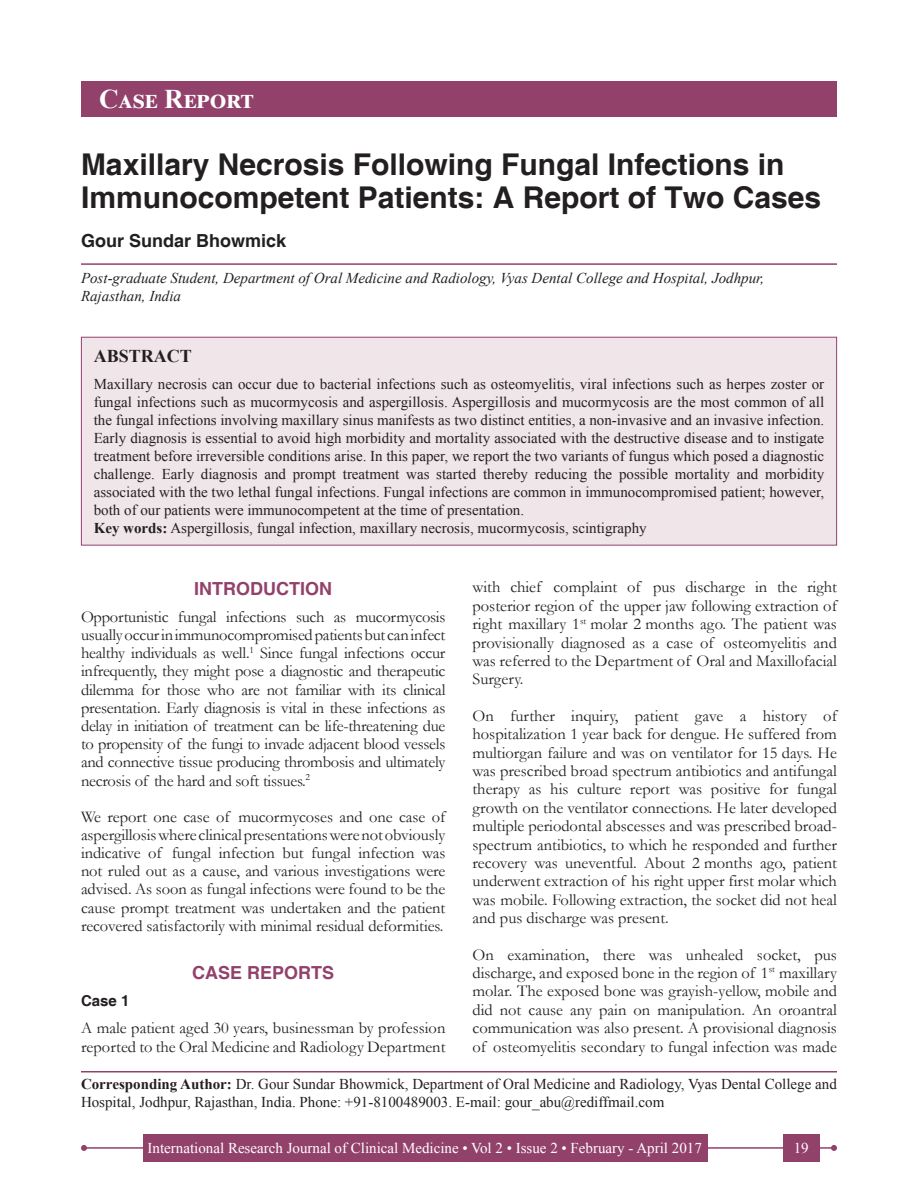
<style>
.page{position:relative;width:918px;height:1188px;background:#fff}
.page>*{position:absolute;margin:0;border:0;box-sizing:border-box;transform-origin:0 0}
.AT{font:700 30px/33px "Helvetica";color:#231f20}
.AH{font:700 27px "Times New Roman";letter-spacing:.025em;color:#fff}
.t1{font:700 18px "Helvetica";color:#92416b}
.AU{font:700 18px "Helvetica";color:#231f20}
.ABSH{font:700 18px "Times New Roman";color:#231f20}
.TX{font:16.5px/18.5px "Garamond";color:#231f20;text-align:justify}
.ABS_1{font:15px/18px "Times New Roman";color:#231f20;text-align:justify}
.ADD{font:15px/18px "Times New Roman";color:#231f20}
.AFF{font:italic 15px/18px "Times New Roman";color:#231f20}
.KWD{font:15px "Times New Roman";color:#231f20}
.RF{font:15px "Times New Roman";color:#fff}
.t2{font:700 15px "Helvetica";color:#231f20}
.s1{font-weight:700}
</style>
<div class="page">
<hr style="left:84px;top:1147px;width:750px;height:2px;background:#92416b">
<svg style="left:831px;top:1145px;width:6px;height:6px"></svg>
<svg style="left:81px;top:1145px;width:6px;height:6px"></svg>
<div style="left:143px;top:1134px;width:564px;height:28px;background:#92416b"></div>
<div style="left:783px;top:1134px;width:36px;height:28px;background:#92416b"></div>
<hr style="left:81px;top:263px;width:756px;height:2px;background:#92416b">
<hr style="left:81px;top:1071px;width:756px;height:1px;background:#92416b">
<div style="left:81px;top:81px;width:756px;height:36px;background:#92416b"></div>
<div style="left:81px;top:337px;width:756px;height:208px;background:#f0e5e9"></div>
<div style="left:81px;top:337px;width:756px;height:209px;border:1px solid #92416b"></div>
<p class="AH" style="left:99px;top:80px;width:156px">Case Report</p>
<p class="AT" style="left:81px;top:149px;width:742px">Maxillary Necrosis Following Fungal Infections in<br>Immunocompetent Patients: A Report of Two Cases</p>
<p class="AU" style="left:81px;top:230px;width:207px">Gour Sundar Bhowmick</p>
<p class="AFF" style="left:81px;top:268px;width:685px">Post-graduate Student, Department of Oral Medicine and Radiology, Vyas Dental College and Hospital, Jodhpur,<br>Rajasthan, India</p>
<p class="ABSH" style="left:94px;top:343px;width:100px">ABSTRACT</p>
<p class="ABS_1" style="left:94px;top:374px;width:732px">Maxillary necrosis can occur due to bacterial infections such as osteomyelitis, viral infections such as herpes zoster or fungal infections such as mucormycosis and aspergillosis. Aspergillosis and mucormycosis are the most common of all the fungal infections involving maxillary sinus manifests as two distinct entities, a non-invasive and an invasive infection.<br>Early diagnosis is essential to avoid high morbidity and mortality associated with the destructive disease and to instigate treatment before irreversible conditions arise. In this paper, we report the two variants of fungus which posed a diagnostic challenge. Early diagnosis and prompt treatment was started thereby reducing the possible mortality and morbidity associated with the two lethal fungal infections. Fungal infections are common in immunocompromised patient; however, both of our patients were immunocompetent at the time of presentation.</p>
<p class="KWD" style="left:94px;top:517px;width:554px"><span class="s1">Key words:</span> Aspergillosis, fungal infection, maxillary necrosis, mucormycosis, scintigraphy</p>
<h1 class="t1" style="left:194px;top:577px;width:139px">INTRODUCTION</h1>
<p class="TX" style="left:81px;top:607px;width:366px">Opportunistic fungal infections such as mucormycosis usually occur in immunocompromised patients but can infect healthy individuals as well.<sup>1</sup> Since fungal infections occur infrequently, they might pose a diagnostic and therapeutic dilemma for those who are not familiar with its clinical presentation. Early diagnosis is vital in these infections as delay in initiation of treatment can be life-threatening due to propensity of the fungi to invade adjacent blood vessels and connective tissue producing thrombosis and ultimately necrosis of the hard and soft tissues.<sup>2</sup></p>
<p class="TX" style="left:81px;top:807px;width:366px">We report one case of mucormycoses and one case of aspergillosis where clinical presentations were not obviously indicative of fungal infection but fungal infection was not ruled out as a cause, and various investigations were advised. As soon as fungal infections were found to be the cause prompt treatment was undertaken and the patient recovered satisfactorily with minimal residual deformities.</p>
<h1 class="t1" style="left:192px;top:962px;width:144px">CASE REPORTS</h1>
<h2 class="t2" style="left:81px;top:992px;width:50px">Case 1</h2>
<p class="TX" style="left:81px;top:1019px;width:366px">A male patient aged 30 years, businessman by profession reported to the Oral Medicine and Radiology Department</p>
<p class="TX" style="left:472px;top:577px;width:366px">with chief complaint of pus discharge in the right posterior region of the upper jaw following extraction of right maxillary 1<sup>st</sup> molar 2 months ago. The patient was provisionally diagnosed as a case of osteomyelitis and was referred to the Department of Oral and Maxillofacial Surgery.</p>
<p class="TX" style="left:472px;top:706px;width:366px">On further inquiry, patient gave a history of hospitalization 1 year back for dengue. He suffered from multiorgan failure and was on ventilator for 15 days. He was prescribed broad spectrum antibiotics and antifungal therapy as his culture report was positive for fungal growth on the ventilator connections. He later developed multiple periodontal abscesses and was prescribed broad&shy;spectrum antibiotics, to which he responded and further recovery was uneventful. About 2 months ago, patient underwent extraction of his right upper first molar which was mobile. Following extraction, the socket did not heal and pus discharge was present.</p>
<p class="TX" style="left:472px;top:945px;width:366px">On examination, there was unhealed socket, pus discharge, and exposed bone in the region of 1<sup>st</sup> maxillary molar. The exposed bone was grayish-yellow, mobile and did not cause any pain on manipulation. An oroantral communication was also present. A provisional diagnosis of osteomyelitis secondary to fungal infection was made</p>
<p class="ADD" style="left:81px;top:1075px;width:757px"><span class="s1">Corresponding Author:</span> Dr. Gour Sundar Bhowmick, Department of Oral Medicine and Radiology, Vyas Dental College and<br>Hospital, Jodhpur, Rajasthan, India. Phone: +91-8100489003. E-mail: gour_abu@rediffmail.com</p>
<p class="RF" style="left:148px;top:1138px;width:556px">International Research Journal of Clinical Medicine • Vol 2 • Issue 2 • February - April 2017</p>
<p class="RF" style="left:794px;top:1138px;width:16px">19</p>
</div>
